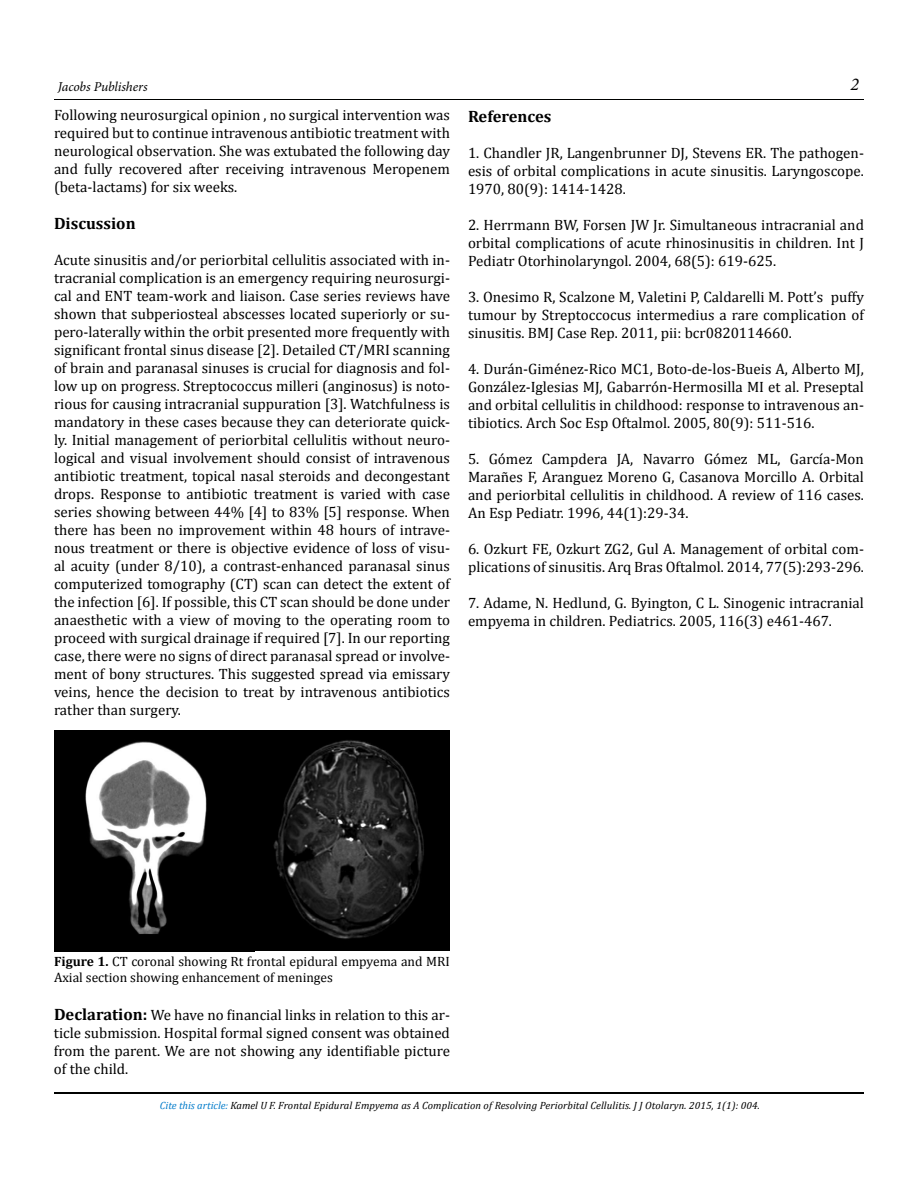
<style>
.page{position:relative;width:918px;height:1188px;background:#fff}
.page>*{position:absolute;margin:0;border:0;box-sizing:border-box;transform-origin:0 0}
.t1{font:italic 18px "Minion Pro";color:#000}
.t2{font:700 16.5px "Cambria";color:#000}
.t3{font:15px/18px "Cambria";color:#000;text-align:justify}
.t4{font:13.5px/16.2px "Cambria";color:#000}
.t5{font:italic 13.5px "Minion Pro";letter-spacing:-.005em;color:#000}
.t6{font:italic 10.5px "Cambria";letter-spacing:.01em;color:#000}
.s1{font-weight:700}
.s2{font-weight:700;font-size:16.5px}
.s3{color:#007bca}
</style>
<div class="page">
<hr style="left:54px;top:1092px;width:810px;height:2px;background:#000100">
<hr style="left:54px;top:99px;width:810px;height:1px;background:#000100">
<img style="left:54px;top:731px;width:396px;height:220px">
<p class="t5" style="left:58px;top:78px;width:91px">Jacobs Publishers</p>
<p class="t1" style="left:850px;top:72px;width:10px">2</p>
<p class="t3" style="left:54px;top:105px;width:398px">Following neurosurgical opinion , no surgical intervention was required but to continue intravenous antibiotic treatment with neurological observation. She was extubated the following day and fully recovered after receiving intravenous Meropenem (beta-lactams) for six weeks.</p>
<p class="t2" style="left:54px;top:212px;width:83px">Discussion</p>
<p class="t3" style="left:54px;top:251px;width:398px">Acute sinusitis and/or periorbital cellulitis associated with in&shy;tracranial complication is an emergency requiring neurosurgi&shy;cal and ENT team-work and liaison. Case series reviews have shown that subperiosteal abscesses located superiorly or su&shy;pero-laterally within the orbit presented more frequently with significant frontal sinus disease [2]. Detailed CT/MRI scanning of brain and paranasal sinuses is crucial for diagnosis and fol&shy;low up on progress. Streptococcus milleri (anginosus) is noto&shy;rious for causing intracranial suppuration [3]. Watchfulness is mandatory in these cases because they can deteriorate quick&shy;ly. Initial management of periorbital cellulitis without neuro&shy;logical and visual involvement should consist of intravenous antibiotic treatment, topical nasal steroids and decongestant drops. Response to antibiotic treatment is varied with case series showing between 44% [4] to 83% [5] response. When there has been no improvement within 48 hours of intrave&shy;nous treatment or there is objective evidence of loss of visu&shy;al acuity (under 8/10), a contrast-enhanced paranasal sinus computerized tomography (CT) scan can detect the extent of the infection [6]. If possible, this CT scan should be done under anaesthetic with a view of moving to the operating room to proceed with surgical drainage if required [7]. In our reporting case, there were no signs of direct paranasal spread or involve&shy;ment of bony structures. This suggested spread via emissary veins, hence the decision to treat by intravenous antibiotics rather than surgery.</p>
<p class="t2" style="left:468px;top:105px;width:85px">References</p>
<p class="t3" style="left:468px;top:144px;width:398px">1. Chandler JR, Langenbrunner DJ, Stevens ER. The pathogen&shy;esis of orbital complications in acute sinusitis. Laryngoscope.<br>1970, 80(9): 1414-1428.</p>
<p class="t3" style="left:468px;top:216px;width:398px">2. Herrmann BW, Forsen JW Jr. Simultaneous intracranial and orbital complications of acute rhinosinusitis in children. Int J Pediatr Otorhinolaryngol. 2004, 68(5): 619-625.</p>
<p class="t3" style="left:468px;top:288px;width:397px">3. Onesimo R, Scalzone M, Valetini P, Caldarelli M. Pott’s puffy tumour by Streptoccocus intermedius a rare complication of sinusitis. BMJ Case Rep. 2011, pii: bcr0820114660.</p>
<p class="t3" style="left:468px;top:360px;width:398px">4. Durán-Giménez-Rico MC1, Boto-de-los-Bueis A, Alberto MJ, González-Iglesias MJ, Gabarrón-Hermosilla MI et al. Preseptal and orbital cellulitis in childhood: response to intravenous an&shy;tibiotics. Arch Soc Esp Oftalmol. 2005, 80(9): 511-516.</p>
<p class="t3" style="left:468px;top:450px;width:397px">5. Gómez Campdera JA, Navarro Gómez ML, García-Mon Marañes F, Aranguez Moreno G, Casanova Morcillo A. Orbital and periorbital cellulitis in childhood. A review of 116 cases.<br>An Esp Pediatr. 1996, 44(1):29-34.</p>
<p class="t3" style="left:468px;top:540px;width:398px">6. Ozkurt FE, Ozkurt ZG2, Gul A. Management of orbital com&shy;plications of sinusitis. Arq Bras Oftalmol. 2014, 77(5):293-296.</p>
<p class="t3" style="left:468px;top:594px;width:397px">7. Adame, N. Hedlund, G. Byington, C L. Sinogenic intracranial empyema in children. Pediatrics. 2005, 116(3) e461-467.</p>
<p class="t4" style="left:54px;top:953px;width:397px"><span class="s1">Figure 1.</span> CT coronal showing Rt frontal epidural empyema and MRI<br>Axial section showing enhancement of meninges</p>
<p class="t3" style="left:54px;top:1005px;width:398px"><span class="s2">Declaration:</span> We have no financial links in relation to this ar&shy;ticle submission. Hospital formal signed consent was obtained from the parent. We are not showing any identifiable picture of the child.</p>
<p class="t6" style="left:160px;top:1098px;width:602px"><span class="s3">Cite this article:</span> Kamel U F. Frontal Epidural Empyema as A Complication of Resolving Periorbital Cellulitis. J J Otolaryn. 2015, 1(1): 004.</p>
</div>
